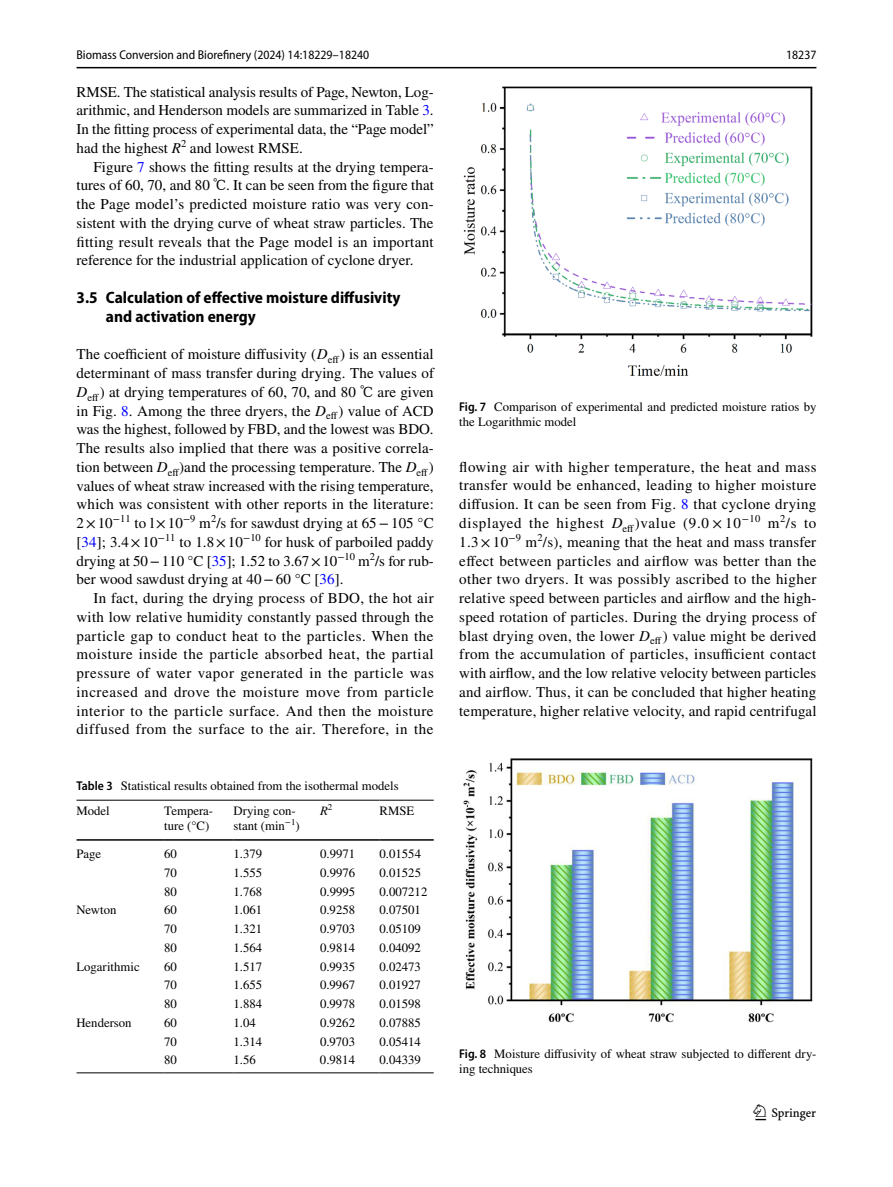
<style>
.page{position:relative;width:893px;height:1187px;background:#fff}
.page>*{position:absolute;margin:0;border:0;box-sizing:border-box;transform-origin:0 0}
.t1{font:22.5px "Springnew Regular 3";color:#000}
.t2{font:700 semi-condensed 16.5px/18.8px "Myriad Pro";color:#000}
.t3{font:15px/18.8px "STIX";letter-spacing:.005em;color:#000;text-align:justify}
.t4{font:12.75px/15px "STIX";color:#000}
.t5{font:semi-condensed 12.75px "Myriad Pro";color:#000}
.t6{font:italic 12.75px "STIX";color:#000}
.s1{color:#00f}
.s2{font-style:italic}
.s3{font-family:"Code 2000"}
.s4{font-family:"STIX General Italic 38"}
.s5{font-family:"STIX General Italic 39"}
.s6{font-family:"STIX General Italic 40"}
.s7{font-family:"STIX General Italic 34"}
.s8{font-family:"STIX General Italic 35"}
.s9{font-family:"Myriad Pro";font-weight:600;font-stretch:semi-condensed}
.s10{font-family:"STIX General Italic 36"}
.s11{font-family:"STIX General Italic 37"}
</style>
<div class="page">
<hr style="left:77px;top:67px;width:739px;height:1px;background:#000">
<hr style="left:77px;top:799px;width:87px;height:1px;background:#000">
<hr style="left:77px;top:839px;width:87px;height:1px;background:#000">
<hr style="left:164px;top:799px;width:70px;height:1px;background:#000">
<hr style="left:164px;top:839px;width:70px;height:1px;background:#000">
<hr style="left:234px;top:799px;width:86px;height:1px;background:#000">
<hr style="left:234px;top:839px;width:86px;height:1px;background:#000">
<hr style="left:320px;top:799px;width:60px;height:1px;background:#000">
<hr style="left:320px;top:839px;width:60px;height:1px;background:#000">
<hr style="left:380px;top:799px;width:54px;height:1px;background:#000">
<hr style="left:380px;top:839px;width:54px;height:1px;background:#000">
<hr style="left:77px;top:1072px;width:87px;height:1px;background:#000">
<hr style="left:164px;top:1072px;width:70px;height:1px;background:#000">
<hr style="left:234px;top:1072px;width:86px;height:1px;background:#000">
<hr style="left:320px;top:1072px;width:60px;height:1px;background:#000">
<hr style="left:380px;top:1072px;width:54px;height:1px;background:#000">
<img style="left:463px;top:87px;width:349px;height:289px">
<div style="left:459px;top:757px;width:357px;height:265px;background:linear-gradient(to bottom,#fff,#fff)"></div>
<img style="left:463px;top:757px;width:349px;height:265px">
<p class="t5" style="left:77px;top:48px;width:294px">Biomass Conversion and Biorefinery (2024) 14:18229–18240</p>
<p class="t3" style="left:77px;top:83px;width:359px">RMSE. The statistical analysis results of Page, Newton, Log&shy;arithmic, and Henderson models are summarized in Table <span class="s1">3</span>.<br>In the fitting process of experimental data, the “Page model” had the highest <span class="s2">R</span><sup>2</sup> and lowest RMSE.</p>
<p class="t3" style="left:77px;top:158px;width:359px;text-indent:17px">Figure <span class="s1">7</span> shows the fitting results at the drying tempera&shy;tures of 60, 70, and 80 <span class="s3">℃</span>. It can be seen from the figure that the Page model’s predicted moisture ratio was very con&shy;sistent with the drying curve of wheat straw particles. The fitting result reveals that the Page model is an important reference for the industrial application of cyclone dryer.</p>
<p class="t2" style="left:106px;top:288px;width:296px;text-indent:-29px">3.5 Calculation of effective moisture diffusivity and activation energy</p>
<p class="t3" style="left:77px;top:346px;width:359px">The coefficient of moisture diffusivity (<span class="s4">D</span><sub>eff</sub>) is an essential determinant of mass transfer during drying. The values of <span class="s5">D</span><sub>eff</sub>) at drying temperatures of 60, 70, and 80 <span class="s3">℃</span> are given in Fig. <span class="s1">8</span>. Among the three dryers, the <span class="s6">D</span><sub>eff</sub>) value of ACD was the highest, followed by FBD, and the lowest was BDO.<br>The results also implied that there was a positive correla&shy;tion between <span class="s7">D</span><sub>eff</sub>)and the processing temperature. The <span class="s8">D</span><sub>eff</sub>) values of wheat straw increased with the rising temperature, which was consistent with other reports in the literature:<br>2× -10<sup>−11</sup> to l× -10<sup>−9</sup> m<sup>2</sup>/s for sawdust drying at 65−105 °C [<span class="s1">34</span>]; 3.4× -10<sup>−11</sup> to 1.8× -10<sup>−10</sup> for husk of parboiled paddy drying at 50−110 °C [<span class="s1">35</span>]; 1.52 to 3.67× -10<sup>−10</sup> m<sup>2</sup>/s for rub&shy;ber wood sawdust drying at 40−60 °C [<span class="s1">36</span>].</p>
<p class="t3" style="left:77px;top:589px;width:359px;text-indent:17px">In fact, during the drying process of BDO, the hot air with low relative humidity constantly passed through the particle gap to conduct heat to the particles. When the moisture inside the particle absorbed heat, the partial pressure of water vapor generated in the particle was increased and drove the moisture move from particle interior to the particle surface. And then the moisture diffused from the surface to the air. Therefore, in the</p>
<p class="t4" style="left:77px;top:773px;width:324px;line-height:25.5px"><span class="s9">Table 3</span> Statistical results obtained from the isothermal models<br>Model</p>
<p class="t4" style="left:164px;top:804px;width:50px">Tempera&shy;ture (°C)</p>
<p class="t4" style="left:234px;top:804px;width:68px">Drying con&shy;stant (min<sup>−1</sup>)</p>
<p class="t6" style="left:320px;top:802px;width:14px">R<sup>2</sup></p>
<p class="t4" style="left:380px;top:804px;width:36px">RMSE</p>
<p class="t4" style="left:77px;top:847px;width:26px">Page</p>
<p class="t4" style="left:164px;top:847px;width:14px">60</p>
<p class="t4" style="left:234px;top:847px;width:30px">1.379</p>
<p class="t4" style="left:320px;top:847px;width:37px">0.9971</p>
<p class="t4" style="left:380px;top:847px;width:43px">0.01554</p>
<p class="t4" style="left:164px;top:866px;width:14px">70</p>
<p class="t4" style="left:234px;top:866px;width:30px">1.555</p>
<p class="t4" style="left:320px;top:866px;width:37px">0.9976</p>
<p class="t4" style="left:380px;top:866px;width:43px">0.01525</p>
<p class="t4" style="left:164px;top:884px;width:14px">80</p>
<p class="t4" style="left:234px;top:884px;width:30px">1.768</p>
<p class="t4" style="left:320px;top:884px;width:37px">0.9995</p>
<p class="t4" style="left:380px;top:884px;width:49px">0.007212</p>
<p class="t4" style="left:76px;top:903px;width:41px">Newton</p>
<p class="t4" style="left:164px;top:903px;width:14px">60</p>
<p class="t4" style="left:234px;top:903px;width:30px">1.061</p>
<p class="t4" style="left:320px;top:903px;width:37px">0.9258</p>
<p class="t4" style="left:380px;top:903px;width:43px">0.07501</p>
<p class="t4" style="left:164px;top:922px;width:14px">70</p>
<p class="t4" style="left:234px;top:922px;width:30px">1.321</p>
<p class="t4" style="left:320px;top:922px;width:37px">0.9703</p>
<p class="t4" style="left:380px;top:922px;width:43px">0.05109</p>
<p class="t4" style="left:164px;top:940px;width:14px">80</p>
<p class="t4" style="left:234px;top:940px;width:30px">1.564</p>
<p class="t4" style="left:320px;top:940px;width:37px">0.9814</p>
<p class="t4" style="left:380px;top:940px;width:43px">0.04092</p>
<p class="t4" style="left:76px;top:959px;width:65px">Logarithmic</p>
<p class="t4" style="left:164px;top:959px;width:14px">60</p>
<p class="t4" style="left:234px;top:959px;width:30px">1.517</p>
<p class="t4" style="left:320px;top:959px;width:37px">0.9935</p>
<p class="t4" style="left:380px;top:959px;width:43px">0.02473</p>
<p class="t4" style="left:164px;top:978px;width:14px">70</p>
<p class="t4" style="left:234px;top:978px;width:30px">1.655</p>
<p class="t4" style="left:320px;top:978px;width:37px">0.9967</p>
<p class="t4" style="left:379px;top:978px;width:43px">0.01927</p>
<p class="t4" style="left:164px;top:997px;width:14px">80</p>
<p class="t4" style="left:233px;top:997px;width:30px">1.884</p>
<p class="t4" style="left:320px;top:997px;width:37px">0.9978</p>
<p class="t4" style="left:379px;top:997px;width:43px">0.01598</p>
<p class="t4" style="left:76px;top:1015px;width:57px">Henderson</p>
<p class="t4" style="left:164px;top:1015px;width:14px">60</p>
<p class="t4" style="left:233px;top:1015px;width:24px">1.04</p>
<p class="t4" style="left:320px;top:1015px;width:37px">0.9262</p>
<p class="t4" style="left:379px;top:1015px;width:43px">0.07885</p>
<p class="t4" style="left:164px;top:1034px;width:14px">70</p>
<p class="t4" style="left:233px;top:1034px;width:30px">1.314</p>
<p class="t4" style="left:320px;top:1034px;width:37px">0.9703</p>
<p class="t4" style="left:379px;top:1034px;width:43px">0.05414</p>
<p class="t4" style="left:164px;top:1053px;width:14px">80</p>
<p class="t4" style="left:233px;top:1053px;width:24px">1.56</p>
<p class="t4" style="left:320px;top:1053px;width:37px">0.9814</p>
<p class="t4" style="left:379px;top:1053px;width:43px">0.04339</p>
<p class="t5" style="left:786px;top:48px;width:32px">18237</p>
<p class="t4" style="left:459px;top:400px;width:359px"><span class="s9">Fig. 7</span> Comparison of experimental and predicted moisture ratios by the Logarithmic model</p>
<p class="t3" style="left:459px;top:458px;width:359px">flowing air with higher temperature, the heat and mass transfer would be enhanced, leading to higher moisture diffusion. It can be seen from Fig. <span class="s1">8</span> that cyclone drying displayed the highest <span class="s10">D</span><sub>eff</sub>)value (9.0 × -10<sup>−10</sup> m<sup>2</sup>/s to 1.3× -10<sup>−9</sup> m<sup>2</sup>/s), meaning that the heat and mass transfer effect between particles and airflow was better than the other two dryers. It was possibly ascribed to the higher relative speed between particles and airflow and the high&shy;speed rotation of particles. During the drying process of blast drying oven, the lower <span class="s11">D</span><sub>eff</sub>) value might be derived from the accumulation of particles, insufficient contact with airflow, and the low relative velocity between particles and airflow. Thus, it can be concluded that higher heating temperature, higher relative velocity, and rapid centrifugal</p>
<p class="t4" style="left:459px;top:1047px;width:359px"><span class="s9">Fig. 8</span> Moisture diffusivity of wheat straw subjected to different dry&shy;ing techniques</p>
<h1 class="t1" style="left:755px;top:1104px;width:62px">1 3</h1>
</div>
